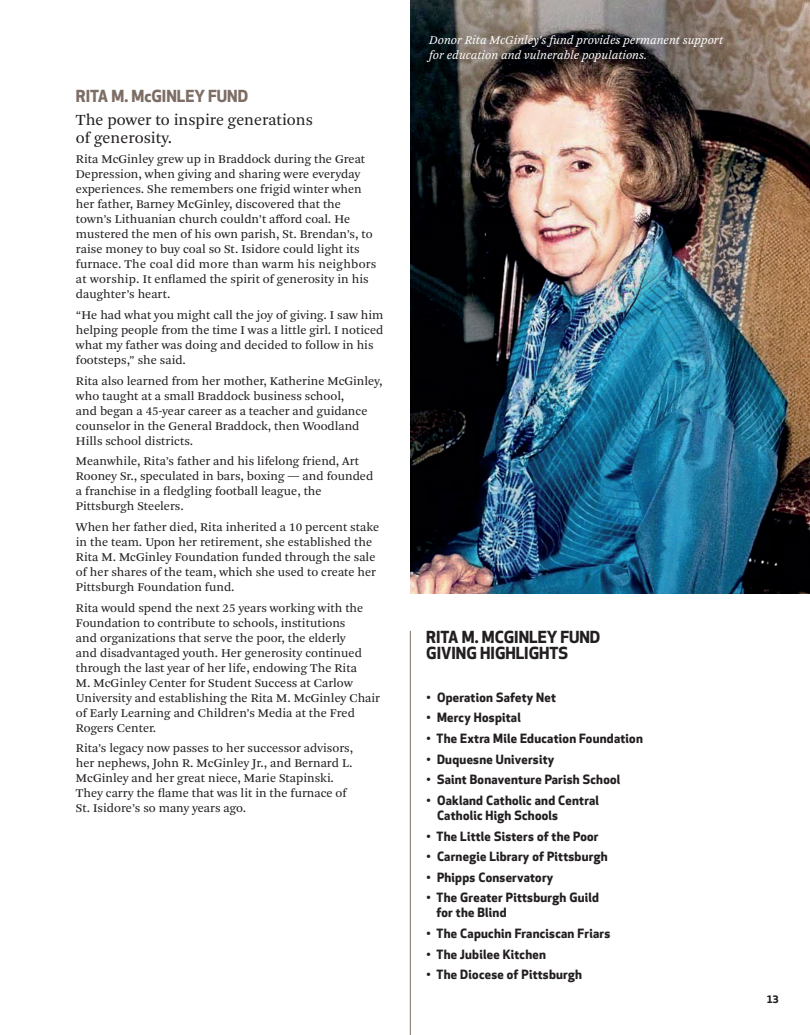
<style>
.page{position:relative;width:810px;height:1035px;background:#fff}
.page>*{position:absolute;margin:0;border:0;box-sizing:border-box;transform-origin:0 0}
.t1{font:16.25px/17.5px "Arnhem Pro Blond";color:#231f20}
.t2{font:700 16.25px/16.2px "Apex New";color:#231f20}
.t3{font:700 16.25px "Apex New";color:#7c6d65}
.t4{font:12.5px/15px "Arnhem Pro Blond";color:#231f20}
.t5{font:700 12.5px/15px "Apex New";letter-spacing:.02em;color:#231f20}
.t6{font:italic 12.5px/15px "Arnhem Pro Blond";color:#fff}
.t7{font:700 10px "Apex New";color:#231f20}
</style>
<div class="page">
<img style="left:411px;top:0;width:399px;height:594px">
<hr style="left:410px;top:631px;width:1px;height:404px;background:#7c6d65">
<h1 class="t3" style="left:76px;top:87px;width:174px">RITA M. McGINLEY FUND</h1>
<h1 class="t1" style="left:76px;top:112px;width:239px">The power to inspire generations of generosity.</h1>
<p class="t4" style="left:76px;top:152px;width:302px">Rita McGinley grew up in Braddock during the Great Depression, when giving and sharing were everyday experiences. She remembers one frigid winter when her father, Barney McGinley, discovered that the town’s Lithuanian church couldn’t afford coal. He mustered the men of his own parish, St. Brendan’s, to raise money to buy coal so St. Isidore could light its furnace. The coal did more than warm his neighbors at worship. It enflamed the spirit of generosity in his daughter’s heart.</p>
<p class="t4" style="left:76px;top:308px;width:309px">“He had what you might call the joy of giving. I saw him helping people from the time I was a little girl. I noticed what my father was doing and decided to follow in his footsteps,” she said.</p>
<p class="t4" style="left:76px;top:373px;width:308px">Rita also learned from her mother, Katherine McGinley, who taught at a small Braddock business school,<br>and began a 45-year career as a teacher and guidance counselor in the General Braddock, then Woodland Hills school districts.</p>
<p class="t4" style="left:76px;top:454px;width:299px">Meanwhile, Rita’s father and his lifelong friend, Art Rooney Sr., speculated in bars, boxing — and founded a franchise in a fledgling football league, the Pittsburgh Steelers.</p>
<p class="t4" style="left:76px;top:520px;width:305px">When her father died, Rita inherited a 10 percent stake in the team. Upon her retirement, she established the Rita M. McGinley Foundation funded through the sale of her shares of the team, which she used to create her Pittsburgh Foundation fund.</p>
<p class="t4" style="left:76px;top:600px;width:306px">Rita would spend the next 25 years working with the Foundation to contribute to schools, institutions<br>and organizations that serve the poor, the elderly<br>and disadvantaged youth. Her generosity continued through the last year of her life, endowing The Rita<br>M. McGinley Center for Student Success at Carlow University and establishing the Rita M. McGinley Chair of Early Learning and Children’s Media at the Fred Rogers Center.</p>
<p class="t4" style="left:76px;top:741px;width:279px">Rita’s legacy now passes to her successor advisors, her nephews, John R. McGinley Jr., and Bernard L.<br>McGinley and her great niece, Marie Stapinski.<br>They carry the flame that was lit in the furnace of St. Isidore’s so many years ago.</p>
<p class="t6" style="left:429px;top:32px;width:295px">Donor Rita McGinley’s fund provides permanent support for education and vulnerable populations.</p>
<h1 class="t2" style="left:426px;top:629px;width:176px">RITA M. MCGINLEY FUND<br>GIVING HIGHLIGHTS</h1>
<p class="t5" style="left:426px;top:690px;width:131px">• Operation Safety Net</p>
<p class="t5" style="left:426px;top:711px;width:96px">• Mercy Hospital</p>
<p class="t5" style="left:426px;top:731px;width:218px">• The Extra Mile Education Foundation</p>
<p class="t5" style="left:426px;top:752px;width:130px">• Duquesne University</p>
<p class="t5" style="left:426px;top:773px;width:196px">• Saint Bonaventure Parish School</p>
<p class="t5" style="left:437px;top:793px;width:163px;text-indent:-11px">• Oakland Catholic and Central<br>Catholic High Schools</p>
<p class="t5" style="left:426px;top:829px;width:174px">• The Little Sisters of the Poor</p>
<p class="t5" style="left:426px;top:849px;width:183px">• Carnegie Library of Pittsburgh</p>
<p class="t5" style="left:426px;top:870px;width:129px">• Phipps Conservatory</p>
<p class="t5" style="left:437px;top:891px;width:164px;text-indent:-10px">• The Greater Pittsburgh Guild for the Blind</p>
<p class="t5" style="left:426px;top:926px;width:186px">• The Capuchin Franciscan Friars</p>
<p class="t5" style="left:426px;top:947px;width:121px">• The Jubilee Kitchen</p>
<p class="t5" style="left:426px;top:968px;width:157px">• The Diocese of Pittsburgh</p>
<p class="t7" style="left:767px;top:993px;width:13px">13</p>
</div>
